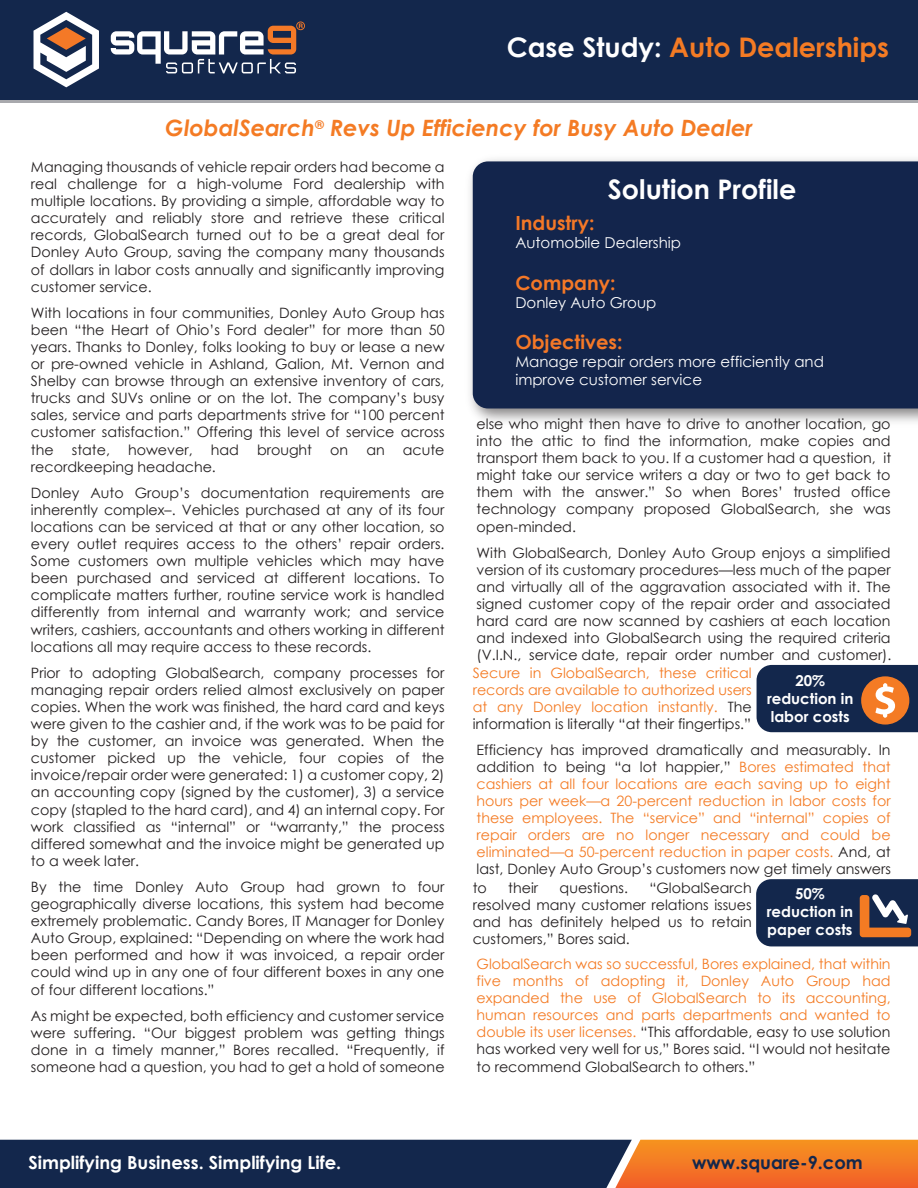
<style>
.page{position:relative;width:918px;height:1188px;background:#fff}
.page>*{position:absolute;margin:0;border:0;box-sizing:border-box;transform-origin:0 0}
.t1{font:700 27px "Century Gothic";color:#f47b24}
.t2{font:700 27px "Century Gothic";color:#fff}
.t3{font:italic 700 22.5px "Century Gothic";color:#f47b24}
.t4{font:700 19.5px "Century Gothic";color:#f47827}
.t5{font:700 18px "Century Gothic";color:#fff}
.t6{font:700 18px "Century Gothic";color:#13274c}
.t7{font:15px/18px "Century Gothic";color:#fff}
.t8{font:700 15px/18px "Century Gothic";color:#fff;text-align:center}
.t9{font:14.25px/17.1px "Century Gothic";color:#231f20;text-align:justify}
.t10{font:14.25px/17.1px "Century Gothic";color:#f47b24;text-align:justify}
.s1{color:#fff}
.s2{color:#231f20}
</style>
<div class="page">
<svg style="left:0;top:99px;width:918px;height:4px;background:#828894"></svg>
<div style="left:0;top:0;width:918px;height:99px;background:#13274c"></div>
<img style="left:470px;top:159px;width:448px;height:263px">
<div style="left:473px;top:161px;width:445px;height:247px;background:#13254c"></div>
<svg style="left:0;top:1140px;width:918px;height:48px;background:#5c4241"></svg>
<svg style="left:34px;top:12px;width:65px;height:75px"></svg>
<svg style="left:757px;top:665px;width:161px;height:67px;background:#3b3b4d"></svg>
<svg style="left:756px;top:879px;width:162px;height:67px;background:#2f3751"></svg>
<svg style="left:111px;top:22px;width:194px;height:51px"></svg>
<h1 class="t1" style="left:507px;top:27px;width:384px"><span class="s1">Case Study:</span> Auto Dealerships</h1>
<h2 class="t3" style="left:165px;top:111px;width:589px">GlobalSearch<sup>®</sup> Revs Up Efficiency for Busy Auto Dealer</h2>
<h1 class="t2" style="left:608px;top:169px;width:190px">Solution Profile</h1>
<h3 class="t4" style="left:515px;top:208px;width:81px">Industry:</h3>
<p class="t7" style="left:515px;top:234px;width:167px">Automobile Dealership</p>
<h3 class="t4" style="left:515px;top:268px;width:102px">Company:</h3>
<p class="t7" style="left:515px;top:293px;width:143px">Donley Auto Group</p>
<h3 class="t4" style="left:515px;top:327px;width:109px">Objectives:</h3>
<p class="t7" style="left:515px;top:353px;width:310px">Manage repair orders more efficiently and improve customer service</p>
<p class="t9" style="left:31px;top:158px;width:415px">Managing thousands of vehicle repair orders had become a real challenge for a high-volume Ford dealership with multiple locations. By providing a simple, affordable way to accurately and reliably store and retrieve these critical records, GlobalSearch turned out to be a great deal for Donley Auto Group, saving the company many thousands of dollars in labor costs annually and significantly improving customer service.</p>
<p class="t9" style="left:31px;top:304px;width:415px">With locations in four communities, Donley Auto Group has been “the Heart of Ohio’s Ford dealer” for more than 50 years. Thanks to Donley, folks looking to buy or lease a new or pre-owned vehicle in Ashland, Galion, Mt. Vernon and Shelby can browse through an extensive inventory of cars, trucks and SUVs online or on the lot. The company’s busy sales, service and parts departments strive for “100 percent customer satisfaction.” Offering this level of service across the</p>
<p class="t9" style="left:477px;top:415px;width:416px">else who might then have to drive to another location, go into the attic to find the information, make copies and transport them back to you. If a customer had a question, it might take our service writers a day or two to get back to them with the answer.” So when Bores’ trusted office technology company proposed GlobalSearch, she was open-minded.</p>
<p class="t9" style="left:477px;top:544px;width:416px">With GlobalSearch, Donley Auto Group enjoys a simplified version of its customary procedures—less much of the paper and virtually all of the aggravation associated with it. The signed customer copy of the repair order and associated hard card are now scanned by cashiers at each location and indexed into GlobalSearch using the required criteria (V.I.N., service date, repair order number and customer).</p>
<p class="t9" style="left:72px;top:441px;width:40px">state,</p>
<p class="t9" style="left:128px;top:441px;width:66px">however,</p>
<p class="t9" style="left:211px;top:441px;width:30px">had</p>
<p class="t9" style="left:257px;top:441px;width:57px">brought</p>
<p class="t9" style="left:330px;top:441px;width:20px">on</p>
<p class="t9" style="left:366px;top:441px;width:20px">an</p>
<p class="t9" style="left:403px;top:441px;width:43px">acute</p>
<p class="t9" style="left:31px;top:453px;width:415px;line-height:26.1px">recordkeeping headache.<br>Donley Auto Group’s documentation requirements are</p>
<p class="t9" style="left:31px;top:501px;width:415px">inherently complex–. Vehicles purchased at any of its four locations can be serviced at that or any other location, so every outlet requires access to the others’ repair orders.<br>Some customers own multiple vehicles which may have been purchased and serviced at different locations. To complicate matters further, routine service work is handled differently from internal and warranty work; and service writers, cashiers, accountants and others working in different locations all may require access to these records.</p>
<p class="t9" style="left:31px;top:664px;width:415px">Prior to adopting GlobalSearch, company processes for managing repair orders relied almost exclusively on paper copies. When the work was finished, the hard card and keys were given to the cashier and, if the work was to be paid for by the customer, an invoice was generated. When the customer picked up the vehicle, four copies of the invoice/repair order were generated: 1) a customer copy, 2) an accounting copy (signed by the customer), 3) a service copy (stapled to the hard card), and 4) an internal copy. For work classified as “internal” or “warranty,” the process differed somewhat and the invoice might be generated up to a week later.</p>
<p class="t9" style="left:31px;top:878px;width:415px">By the time Donley Auto Group had grown to four geographically diverse locations, this system had become extremely problematic. Candy Bores, IT Manager for Donley Auto Group, explained: “Depending on where the work had been performed and how it was invoiced, a repair order could wind up in any one of four different boxes in any one of four different locations.”</p>
<p class="t9" style="left:31px;top:1007px;width:415px">As might be expected, both efficiency and customer service were suffering. “Our biggest problem was getting things done in a timely manner,” Bores recalled. “Frequently, if someone had a question, you had to get a hold of someone</p>
<p class="t10" style="left:473px;top:664px;width:281px">Secure in GlobalSearch, these critical records are available to authorized users at any Donley location instantly. <span class="s2">The information is literally “at their fingertips.”</span></p>
<p class="t8" style="left:767px;top:671px;width:88px">20% reduction in labor costs</p>
<p class="t10" style="left:477px;top:741px;width:416px"><span class="s2">Efficiency has improved dramatically and measurably. In addition to being “a lot happier,”</span> Bores estimated that cashiers at all four locations are each saving up to eight hours per week—a 20-percent reduction in labor costs for these employees. The “service” and “internal” copies of repair orders are no longer necessary and could be eliminated—a 50-percent reduction in paper costs. <span class="s2">And, at last, Donley Auto Group’s customers now get timely answers</span></p>
<p class="t9" style="left:473px;top:879px;width:16px">to</p>
<p class="t9" style="left:508px;top:879px;width:31px">their</p>
<p class="t9" style="left:560px;top:879px;width:70px">questions.</p>
<p class="t9" style="left:473px;top:879px;width:281px;text-indent:177px">“GlobalSearch resolved many customer relations issues and has definitely helped us to retain customers,” Bores said.</p>
<p class="t8" style="left:767px;top:884px;width:88px">50% reduction in paper costs</p>
<p class="t10" style="left:477px;top:955px;width:416px">GlobalSearch was so successful, Bores explained, that within five months of adopting it, Donley Auto Group had expanded the use of GlobalSearch to its accounting, human resources and parts departments and wanted to double its user licenses. <span class="s2">“This affordable, easy to use solution has worked very well for us,” Bores said. “I would not hesitate to recommend GlobalSearch to others.”</span></p>
<p class="t5" style="left:28px;top:1149px;width:314px">Simplifying Business. Simplifying Life.</p>
<p class="t6" style="left:692px;top:1149px;width:172px">www.square-9.com</p>
</div>
